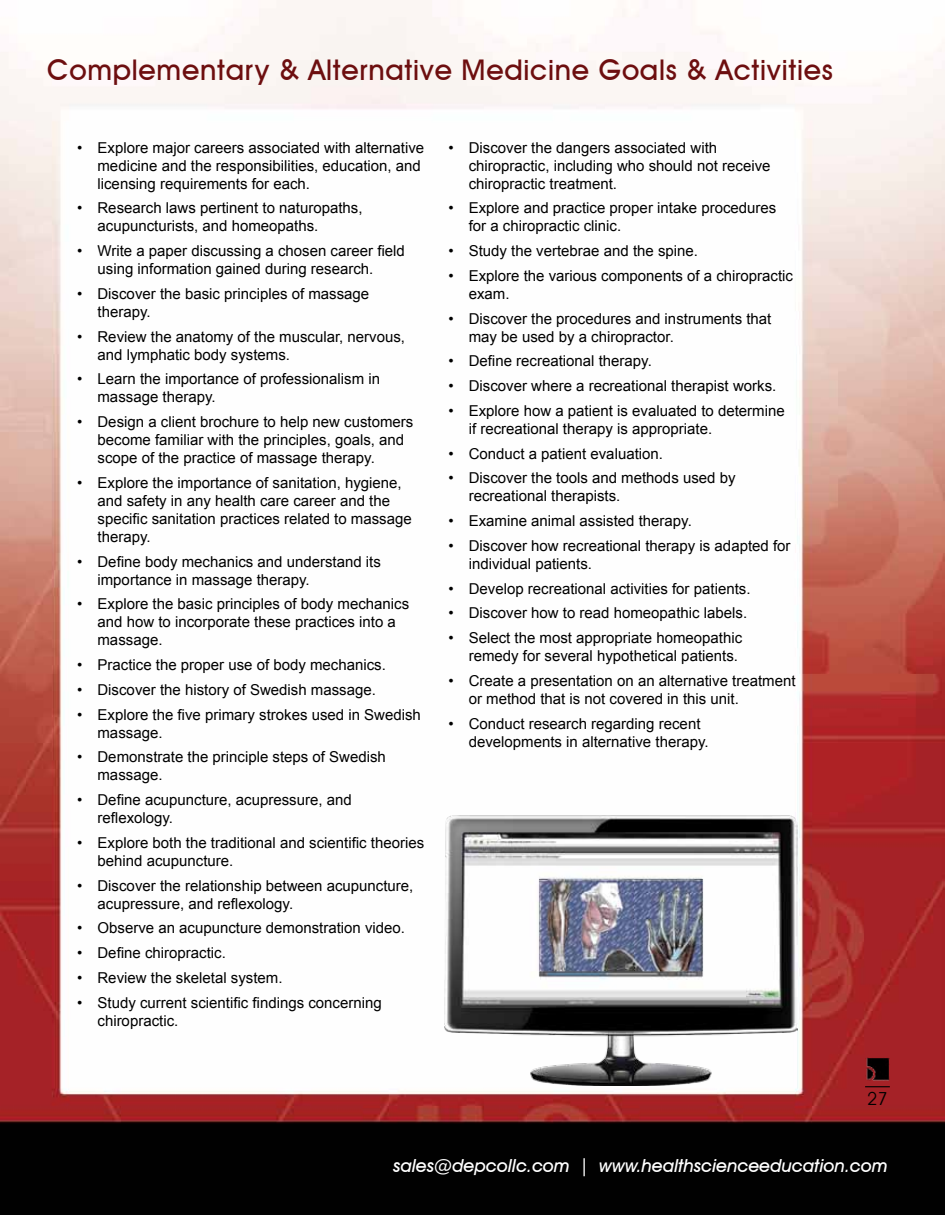
<style>
.page{position:relative;width:945px;height:1215px;background:#fff}
.page>*{position:absolute;margin:0;border:0;box-sizing:border-box;transform-origin:0 0}
.t1{font:500 28.5px "Avant Garde IT Cby BT";letter-spacing:.025em;color:#6d0e0f}
.t2{font:italic 500 18px "Avant Garde IT Cby BT";color:#fff}
.t3{font:18px "Avant Garde IT Cby BT";color:#000}
.t4{font:15px/18px "Arial";color:#000}
</style>
<div class="page">
<img style="left:0;top:0;width:945px;height:1215px">
<img style="left:866px;top:1058px;width:23px;height:22px">
<svg style="left:865px;top:1086px;width:25px;height:1px"></svg>
<img style="left:444px;top:816px;width:354px;height:269px">
<h1 class="t1" style="left:47px;top:53px;width:787px">Complementary &amp; Alternative Medicine Goals &amp; Activities</h1>
<p class="t4" style="left:98px;top:139px;width:328px;text-indent:-20px">• Explore major careers associated with alternative medicine and the responsibilities, education, and licensing requirements for each.</p>
<p class="t4" style="left:98px;top:199px;width:267px;text-indent:-20px">• Research laws pertinent to naturopaths, acupuncturists, and homeopaths.</p>
<p class="t4" style="left:98px;top:242px;width:309px;text-indent:-20px">• Write a paper discussing a chosen career field using information gained during research.</p>
<p class="t4" style="left:98px;top:285px;width:273px;text-indent:-20px">• Discover the basic principles of massage therapy.</p>
<p class="t4" style="left:98px;top:328px;width:309px;text-indent:-20px">• Review the anatomy of the muscular, nervous, and lymphatic body systems.</p>
<p class="t4" style="left:98px;top:370px;width:284px;text-indent:-20px">• Learn the importance of professionalism in massage therapy.</p>
<p class="t4" style="left:98px;top:413px;width:317px;text-indent:-20px">• Design a client brochure to help new customers become familiar with the principles, goals, and scope of the practice of massage therapy.</p>
<p class="t4" style="left:98px;top:474px;width:316px;text-indent:-20px">• Explore the importance of sanitation, hygiene, and safety in any health care career and the specific sanitation practices related to massage therapy.</p>
<p class="t4" style="left:98px;top:553px;width:285px;text-indent:-20px">• Define body mechanics and understand its importance in massage therapy.</p>
<p class="t4" style="left:98px;top:595px;width:313px;text-indent:-20px">• Explore the basic principles of body mechanics and how to incorporate these practices into a massage.</p>
<p class="t4" style="left:77px;top:656px;width:310px">• Practice the proper use of body mechanics.</p>
<p class="t4" style="left:77px;top:681px;width:300px">• Discover the history of Swedish massage.</p>
<p class="t4" style="left:98px;top:706px;width:325px;text-indent:-20px">• Explore the five primary strokes used in Swedish massage.</p>
<p class="t4" style="left:98px;top:748px;width:290px;text-indent:-20px">• Demonstrate the principle steps of Swedish massage.</p>
<p class="t4" style="left:98px;top:791px;width:256px;text-indent:-20px">• Define acupuncture, acupressure, and reflexology.</p>
<p class="t4" style="left:98px;top:834px;width:328px;text-indent:-20px">• Explore both the traditional and scientific theories behind acupuncture.</p>
<p class="t4" style="left:98px;top:877px;width:317px;text-indent:-20px">• Discover the relationship between acupuncture, acupressure, and reflexology.</p>
<p class="t4" style="left:77px;top:919px;width:329px">• Observe an acupuncture demonstration video.</p>
<p class="t4" style="left:77px;top:944px;width:150px">• Define chiropractic.</p>
<p class="t4" style="left:77px;top:969px;width:207px">• Review the skeletal system.</p>
<p class="t4" style="left:98px;top:994px;width:286px;text-indent:-20px">• Study current scientific findings concerning chiropractic.</p>
<p class="t4" style="left:469px;top:139px;width:303px;text-indent:-20px">• Discover the dangers associated with chiropractic, including who should not receive chiropractic treatment.</p>
<p class="t4" style="left:469px;top:199px;width:309px;text-indent:-20px">• Explore and practice proper intake procedures for a chiropractic clinic.</p>
<p class="t4" style="left:448px;top:242px;width:251px">• Study the vertebrae and the spine.</p>
<p class="t4" style="left:469px;top:267px;width:326px;text-indent:-20px">• Explore the various components of a chiropractic exam.</p>
<p class="t4" style="left:469px;top:310px;width:304px;text-indent:-20px">• Discover the procedures and instruments that may be used by a chiropractor.</p>
<p class="t4" style="left:448px;top:352px;width:205px">• Define recreational therapy.</p>
<p class="t4" style="left:448px;top:377px;width:329px">• Discover where a recreational therapist works.</p>
<p class="t4" style="left:469px;top:402px;width:317px;text-indent:-20px">• Explore how a patient is evaluated to determine if recreational therapy is appropriate.</p>
<p class="t4" style="left:448px;top:445px;width:216px">• Conduct a patient evaluation.</p>
<p class="t4" style="left:469px;top:469px;width:268px;text-indent:-20px">• Discover the tools and methods used by recreational therapists.</p>
<p class="t4" style="left:448px;top:512px;width:245px">• Examine animal assisted therapy.</p>
<p class="t4" style="left:469px;top:537px;width:323px;text-indent:-20px">• Discover how recreational therapy is adapted for individual patients.</p>
<p class="t4" style="left:448px;top:580px;width:304px">• Develop recreational activities for patients.</p>
<p class="t4" style="left:448px;top:604px;width:300px">• Discover how to read homeopathic labels.</p>
<p class="t4" style="left:448px;top:629px;width:295px;text-align:right">• Select the most appropriate homeopathic remedy for several hypothetical patients.</p>
<p class="t4" style="left:469px;top:672px;width:328px;text-indent:-20px">• Create a presentation on an alternative treatment or method that is not covered in this unit.</p>
<p class="t4" style="left:469px;top:715px;width:241px;text-indent:-20px">• Conduct research regarding recent developments in alternative therapy.</p>
<p class="t3" style="left:867px;top:1087px;width:22px">27</p>
<p class="t2" style="left:393px;top:1155px;width:496px">sales@depcollc.com | www.healthscienceeducation.com</p>
</div>
